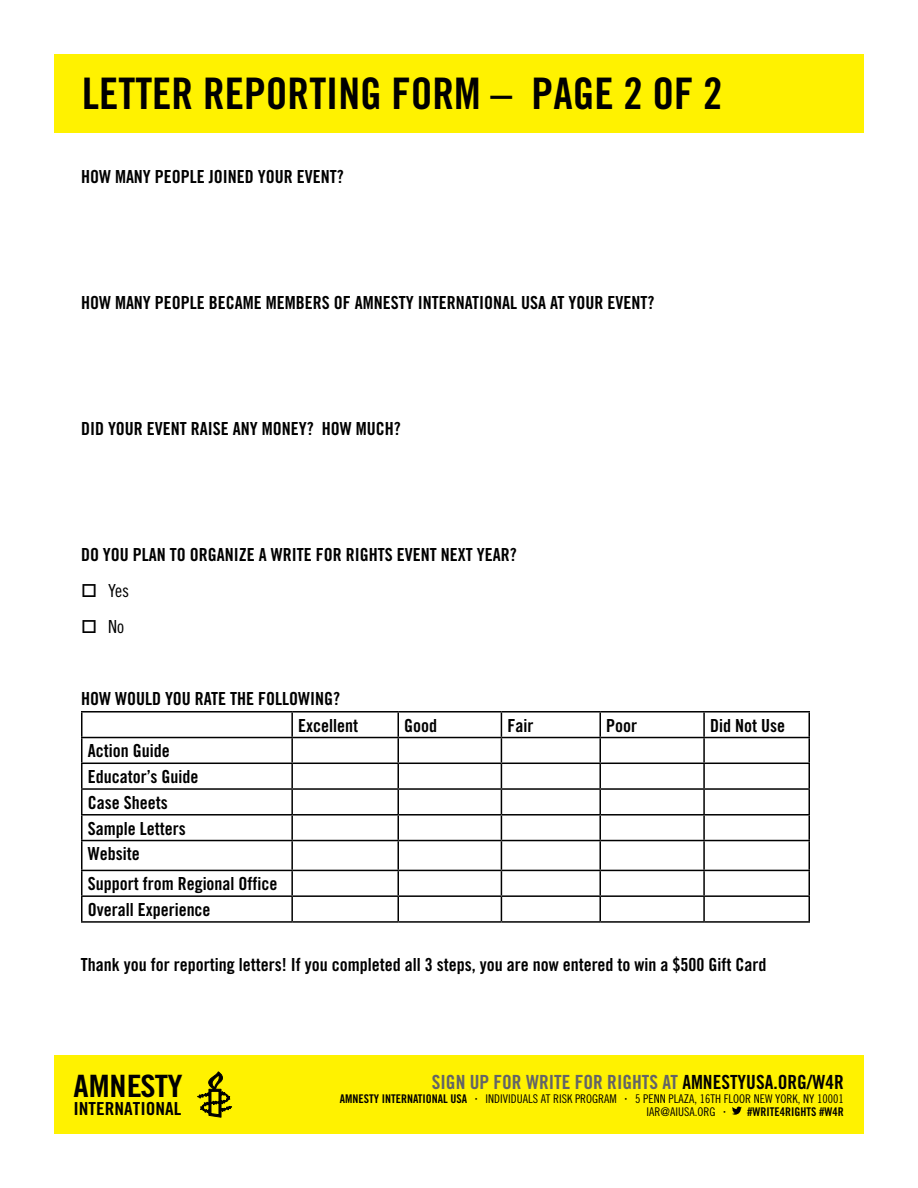
<style>
.page{position:relative;width:918px;height:1188px;background:#fff}
.page>*{position:absolute;margin:0;border:0;box-sizing:border-box;transform-origin:0 0}
.t1{font:43.5px "Trade Gothic Bold Cond Twenty";color:#000}
.t2{font:30.75px "Trade Gothic Bold Cond Twenty";letter-spacing:-.01em;color:#000;scale:1.11 1}
.t3{font:19.5px "Trade Gothic Bold Cond Twenty";color:#636466}
.t4{font:18px/25.8px "Trade Gothic Bold Cond Twenty";color:#000}
.t5{font:18px "Trade Gothic Bold Cond Twenty";color:#000;scale:1.08 1}
.t6{font:18px "Trade Gothic Cond Eighteen";color:#000}
.t7{font:12px/13.8px "Trade Gothic Cond Eighteen";color:#000}
.t8{font:12px "Trade Gothic Bold Cond Twenty";color:#000}
.s1{color:#000}
</style>
<div class="page">
<hr style="left:81px;top:711px;width:211px;height:2px;background:#000">
<hr style="left:292px;top:711px;width:106px;height:2px;background:#000">
<hr style="left:291px;top:713px;width:2px;height:24px;background:#000">
<hr style="left:398px;top:711px;width:103px;height:2px;background:#000">
<hr style="left:501px;top:711px;width:99px;height:2px;background:#000">
<hr style="left:600px;top:711px;width:104px;height:2px;background:#000">
<hr style="left:599px;top:713px;width:2px;height:24px;background:#000">
<hr style="left:704px;top:711px;width:106px;height:2px;background:#000">
<hr style="left:703px;top:713px;width:2px;height:24px;background:#000">
<hr style="left:808px;top:713px;width:2px;height:24px;background:#000">
<hr style="left:81px;top:737px;width:211px;height:1px;background:#000">
<hr style="left:292px;top:737px;width:106px;height:1px;background:#000">
<hr style="left:291px;top:738px;width:2px;height:25px;background:#000">
<hr style="left:398px;top:737px;width:103px;height:1px;background:#000">
<hr style="left:501px;top:737px;width:99px;height:1px;background:#000">
<hr style="left:600px;top:737px;width:104px;height:1px;background:#000">
<hr style="left:599px;top:738px;width:2px;height:25px;background:#000">
<hr style="left:704px;top:737px;width:106px;height:1px;background:#000">
<hr style="left:703px;top:738px;width:2px;height:25px;background:#000">
<hr style="left:808px;top:738px;width:2px;height:25px;background:#000">
<hr style="left:81px;top:763px;width:211px;height:1px;background:#000">
<hr style="left:292px;top:763px;width:106px;height:1px;background:#000">
<hr style="left:291px;top:764px;width:2px;height:24px;background:#000">
<hr style="left:398px;top:763px;width:103px;height:1px;background:#000">
<hr style="left:501px;top:763px;width:99px;height:1px;background:#000">
<hr style="left:600px;top:763px;width:104px;height:1px;background:#000">
<hr style="left:599px;top:764px;width:2px;height:24px;background:#000">
<hr style="left:704px;top:763px;width:106px;height:1px;background:#000">
<hr style="left:703px;top:764px;width:2px;height:24px;background:#000">
<hr style="left:808px;top:764px;width:2px;height:24px;background:#000">
<hr style="left:81px;top:788px;width:211px;height:2px;background:#000">
<hr style="left:292px;top:788px;width:106px;height:2px;background:#000">
<hr style="left:291px;top:790px;width:2px;height:24px;background:#000">
<hr style="left:398px;top:788px;width:103px;height:2px;background:#000">
<hr style="left:501px;top:788px;width:99px;height:2px;background:#000">
<hr style="left:600px;top:788px;width:104px;height:2px;background:#000">
<hr style="left:599px;top:790px;width:2px;height:24px;background:#000">
<hr style="left:704px;top:788px;width:106px;height:2px;background:#000">
<hr style="left:703px;top:790px;width:2px;height:24px;background:#000">
<hr style="left:808px;top:790px;width:2px;height:24px;background:#000">
<hr style="left:81px;top:814px;width:211px;height:2px;background:#000">
<hr style="left:292px;top:814px;width:106px;height:2px;background:#000">
<hr style="left:291px;top:816px;width:2px;height:24px;background:#000">
<hr style="left:398px;top:814px;width:103px;height:2px;background:#000">
<hr style="left:501px;top:814px;width:99px;height:2px;background:#000">
<hr style="left:600px;top:814px;width:104px;height:2px;background:#000">
<hr style="left:599px;top:816px;width:2px;height:24px;background:#000">
<hr style="left:704px;top:814px;width:106px;height:2px;background:#000">
<hr style="left:703px;top:816px;width:2px;height:24px;background:#000">
<hr style="left:808px;top:816px;width:2px;height:24px;background:#000">
<hr style="left:81px;top:840px;width:211px;height:1px;background:#000">
<hr style="left:292px;top:840px;width:106px;height:1px;background:#000">
<hr style="left:291px;top:841px;width:2px;height:29px;background:#000">
<hr style="left:398px;top:840px;width:103px;height:1px;background:#000">
<hr style="left:501px;top:840px;width:99px;height:1px;background:#000">
<hr style="left:600px;top:840px;width:104px;height:1px;background:#000">
<hr style="left:599px;top:841px;width:2px;height:29px;background:#000">
<hr style="left:704px;top:840px;width:106px;height:1px;background:#000">
<hr style="left:703px;top:841px;width:2px;height:29px;background:#000">
<hr style="left:808px;top:841px;width:2px;height:29px;background:#000">
<hr style="left:81px;top:870px;width:211px;height:1px;background:#000">
<hr style="left:292px;top:870px;width:106px;height:1px;background:#000">
<hr style="left:291px;top:871px;width:2px;height:24px;background:#000">
<hr style="left:398px;top:870px;width:103px;height:1px;background:#000">
<hr style="left:501px;top:870px;width:99px;height:1px;background:#000">
<hr style="left:600px;top:870px;width:104px;height:1px;background:#000">
<hr style="left:599px;top:871px;width:2px;height:24px;background:#000">
<hr style="left:704px;top:870px;width:106px;height:1px;background:#000">
<hr style="left:703px;top:871px;width:2px;height:24px;background:#000">
<hr style="left:808px;top:871px;width:2px;height:24px;background:#000">
<hr style="left:81px;top:895px;width:211px;height:2px;background:#000">
<svg style="left:81px;top:713px;width:1px;height:208px"></svg>
<hr style="left:292px;top:895px;width:106px;height:2px;background:#000">
<hr style="left:291px;top:897px;width:2px;height:24px;background:#000">
<hr style="left:398px;top:895px;width:103px;height:2px;background:#000">
<svg style="left:398px;top:713px;width:1px;height:208px"></svg>
<hr style="left:501px;top:895px;width:99px;height:2px;background:#000">
<svg style="left:501px;top:713px;width:1px;height:208px"></svg>
<hr style="left:600px;top:895px;width:104px;height:2px;background:#000">
<hr style="left:599px;top:897px;width:2px;height:24px;background:#000">
<hr style="left:704px;top:895px;width:106px;height:2px;background:#000">
<hr style="left:703px;top:897px;width:2px;height:24px;background:#000">
<hr style="left:808px;top:897px;width:2px;height:24px;background:#000">
<hr style="left:81px;top:921px;width:211px;height:2px;background:#000">
<hr style="left:292px;top:921px;width:106px;height:2px;background:#000">
<hr style="left:398px;top:921px;width:103px;height:2px;background:#000">
<hr style="left:501px;top:921px;width:99px;height:2px;background:#000">
<hr style="left:600px;top:921px;width:104px;height:2px;background:#000">
<hr style="left:704px;top:921px;width:106px;height:2px;background:#000">
<div style="left:54px;top:1055px;width:810px;height:79px;background:#fff200"></div>
<svg style="left:197px;top:1072px;width:35px;height:45px"></svg>
<svg style="left:732px;top:1107px;width:10px;height:8px"></svg>
<div style="left:54px;top:54px;width:810px;height:79px;background:#fff200"></div>
<h1 class="t1" style="left:82px;top:67px;width:642px">LETTER REPORTING FORM – PAGE 2 OF 2</h1>
<p class="t4" style="left:81px;top:164px;width:264px">HOW MANY PEOPLE JOINED YOUR EVENT?</p>
<p class="t4" style="left:81px;top:290px;width:575px">HOW MANY PEOPLE BECAME MEMBERS OF AMNESTY INTERNATIONAL USA AT YOUR EVENT?</p>
<p class="t4" style="left:81px;top:416px;width:321px">DID YOUR EVENT RAISE ANY MONEY? HOW MUCH?</p>
<p class="t4" style="left:81px;top:542px;width:437px">DO YOU PLAN TO ORGANIZE A WRITE FOR RIGHTS EVENT NEXT YEAR?</p>
<p class="t6" style="left:81px;top:580px;width:50px">□ Yes</p>
<p class="t6" style="left:81px;top:616px;width:45px">□ No</p>
<p class="t4" style="left:298px;top:685px;width:61px;line-height:26.5px;text-indent:-217px">HOW WOULD YOU RATE THE FOLLOWING?<br>Excellent</p>
<p class="t4" style="left:404px;top:712px;width:34px">Good</p>
<p class="t4" style="left:507px;top:712px;width:27px">Fair</p>
<p class="t4" style="left:606px;top:712px;width:32px">Poor</p>
<p class="t4" style="left:710px;top:712px;width:76px">Did Not Use</p>
<p class="t4" style="left:88px;top:738px;width:112px">Action Guide<br>Educator’s Guide<br>Case Sheets<br>Sample Letters<br>Website</p>
<p class="t4" style="left:88px;top:871px;width:191px">Support from Regional Office<br>Overall Experience</p>
<p class="t4" style="left:81px;top:951px;width:687px">Thank you for reporting letters! If you completed all 3 steps, you are now entered to win a $500 Gift Card</p>
<h2 class="t2" style="left:74px;top:1068px;width:100px">AMNESTY</h2>
<p class="t5" style="left:74px;top:1098px;width:101px">INTERNATIONAL</p>
<p class="t3" style="left:432px;top:1070px;width:413px">SIGN UP FOR WRITE FOR RIGHTS AT <span class="s1">AMNESTYUSA.ORG/W4R</span></p>
<p class="t8" style="left:340px;top:1091px;width:129px">AMNESTY INTERNATIONAL USA</p>
<p class="t7" style="left:475px;top:1091px;width:143px">● INDIVIDUALS AT RISK PROGRAM</p>
<p class="t7" style="left:647px;top:1091px;width:199px;text-indent:-22px">● 5 PENN PLAZA, 16TH FLOOR NEW YORK, NY 10001<br>IAR@AIUSA.ORG</p>
<p class="t8" style="left:724px;top:1105px;width:122px">● #WRITE4RIGHTS #W4R</p>
</div>
